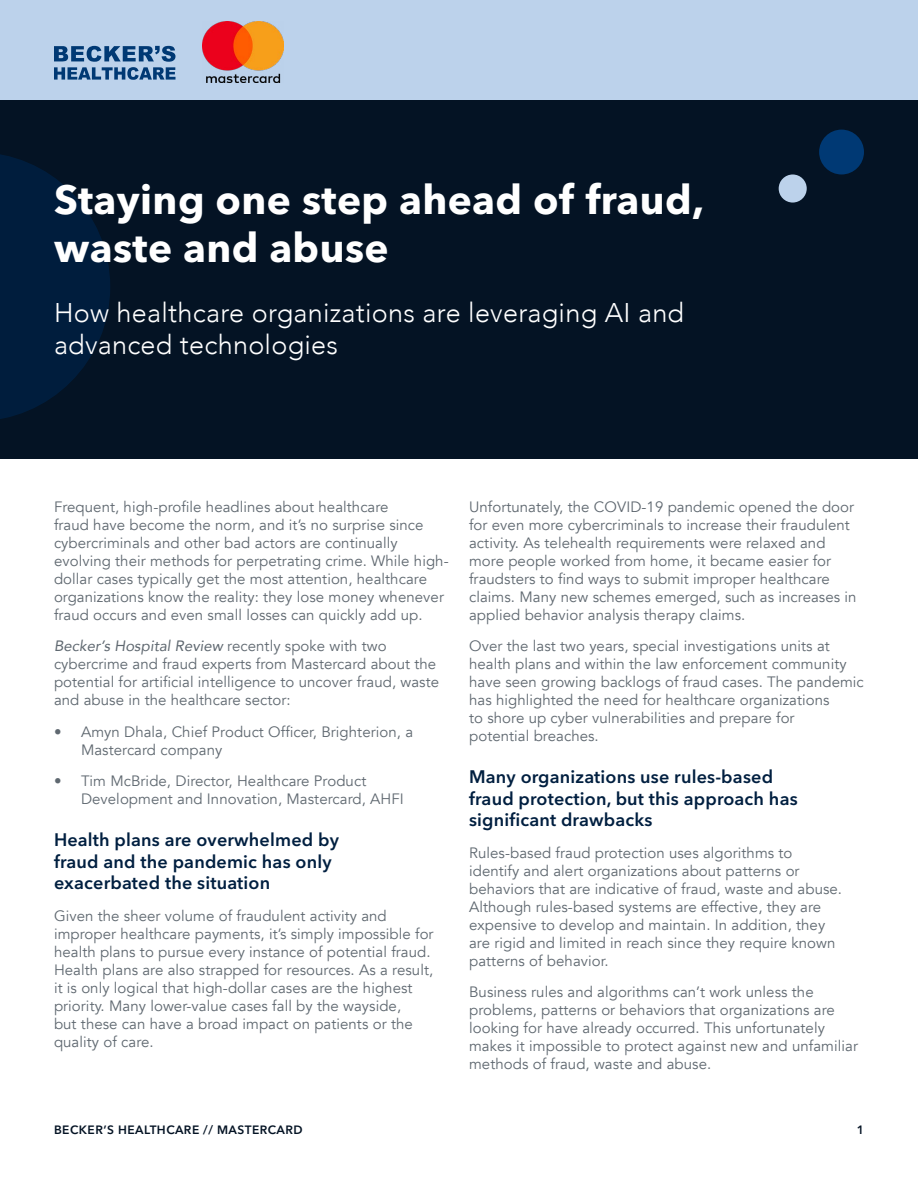
<style>
.page{position:relative;width:918px;height:1188px;background:#fff}
.page>*{position:absolute;margin:0;border:0;box-sizing:border-box;transform-origin:0 0}
.t1{font:700 40.5px/48.6px "Avenir Next LT Pro";letter-spacing:.01em;color:#fff}
.t2{font:300 27px/32.4px "Avenir";letter-spacing:.01em;color:#fff}
.t3{font:600 18px/21.6px "Avenir Next LT Pro";letter-spacing:.01em;color:#001f40}
.t4{font:15px/18px "Avenir";letter-spacing:.005em;color:#5f6870}
.t5{font:600 12px "Avenir Next LT Pro";letter-spacing:.04em;color:#041324}
.s1{font-style:italic}
</style>
<div class="page">
<div style="left:0;top:99px;width:918px;height:360px;background:#041324"></div>
<div style="left:0;top:0;width:918px;height:99px;background:#bcd2eb"></div>
<div style="left:819px;top:130px;width:45px;height:44px;background:#003974;border-radius:50%"></div>
<div style="left:779px;top:174px;width:28px;height:29px;background:#bcd2eb;border-radius:50%"></div>
<svg style="left:0;top:154px;width:110px;height:265px"></svg>
<svg style="left:54px;top:46px;width:122px;height:34px"></svg>
<img style="left:202px;top:21px;width:82px;height:62px">
<h1 class="t1" style="left:54px;top:175px;width:652px">Staying one step ahead of fraud, waste and abuse</h1>
<h2 class="t2" style="left:54px;top:296px;width:632px">How healthcare organizations are leveraging AI and advanced technologies</h2>
<p class="t4" style="left:54px;top:498px;width:396px">Frequent, high-profile headlines about healthcare<br>fraud have become the norm, and it’s no surprise since cybercriminals and other bad actors are continually evolving their methods for perpetrating crime. While high&shy;dollar cases typically get the most attention, healthcare organizations know the reality: they lose money whenever fraud occurs and even small losses can quickly add up.</p>
<p class="t4" style="left:54px;top:637px;width:387px"><span class="s1">Becker’s Hospital Review</span> recently spoke with two cybercrime and fraud experts from Mastercard about the potential for artificial intelligence to uncover fraud, waste and abuse in the healthcare sector:</p>
<p class="t4" style="left:81px;top:723px;width:334px;text-indent:-27px">• Amyn Dhala, Chief Product Officer, Brighterion, a<br>Mastercard company</p>
<p class="t4" style="left:81px;top:772px;width:324px;text-indent:-27px">• Tim McBride, Director, Healthcare Product<br>Development and Innovation, Mastercard, AHFI</p>
<p class="t3" style="left:54px;top:829px;width:286px">Health plans are overwhelmed by fraud and the pandemic has only exacerbated the situation</p>
<p class="t4" style="left:54px;top:907px;width:381px">Given the sheer volume of fraudulent activity and improper healthcare payments, it’s simply impossible for health plans to pursue every instance of potential fraud.<br>Health plans are also strapped for resources. As a result, it is only logical that high-dollar cases are the highest priority. Many lower-value cases fall by the wayside,<br>but these can have a broad impact on patients or the quality of care.</p>
<p class="t4" style="left:469px;top:498px;width:389px">Unfortunately, the COVID-19 pandemic opened the door for even more cybercriminals to increase their fraudulent activity. As telehealth requirements were relaxed and more people worked from home, it became easier for fraudsters to find ways to submit improper healthcare claims. Many new schemes emerged, such as increases in applied behavior analysis therapy claims.</p>
<p class="t4" style="left:469px;top:637px;width:396px">Over the last two years, special investigations units at health plans and within the law enforcement community have seen growing backlogs of fraud cases. The pandemic has highlighted the need for healthcare organizations<br>to shore up cyber vulnerabilities and prepare for<br>potential breaches.</p>
<p class="t3" style="left:469px;top:766px;width:330px">Many organizations use rules-based fraud protection, but this approach has significant drawbacks</p>
<p class="t4" style="left:469px;top:844px;width:375px">Rules-based fraud protection uses algorithms to identify and alert organizations about patterns or behaviors that are indicative of fraud, waste and abuse.<br>Although rules-based systems are effective, they are expensive to develop and maintain. In addition, they are rigid and limited in reach since they require known patterns of behavior.</p>
<p class="t4" style="left:469px;top:983px;width:390px">Business rules and algorithms can’t work unless the problems, patterns or behaviors that organizations are looking for have already occurred. This unfortunately makes it impossible to protect against new and unfamiliar methods of fraud, waste and abuse.</p>
<p class="t5" style="left:54px;top:1123px;width:250px">BECKER’S HEALTHCARE // MASTERCARD</p>
<p class="t5" style="left:857px;top:1123px;width:9px">1</p>
</div>
